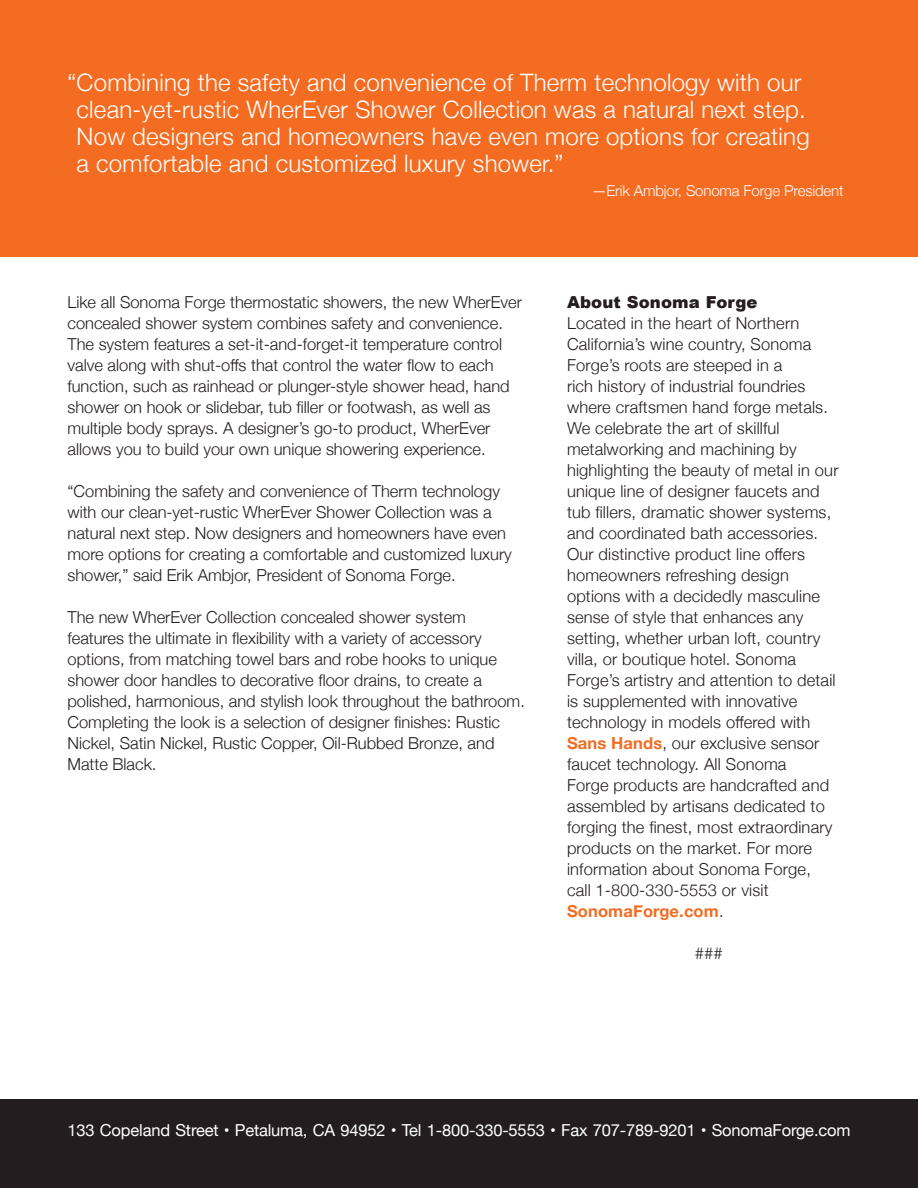
<style>
.page{position:relative;width:918px;height:1188px;background:#fff}
.page>*{position:absolute;margin:0;border:0;box-sizing:border-box;transform-origin:0 0}
.t1{font:300 24px/27px "Helvetica Neue";letter-spacing:.01em;color:#fff}
.t2{font:300 16.5px/21px "Helvetica Neue";color:#231d20}
.t3{font:16.5px "Helvetica Neue";letter-spacing:-.01em;color:#fff}
.t4{font:900 16.5px "Arial";letter-spacing:.01em;color:#231d20}
.t5{font:300 15px "Helvetica Neue";letter-spacing:-.01em;color:#fff}
.s1{font-weight:700;color:#f36c21}
</style>
<div class="page">
<div style="left:0;top:1099px;width:918px;height:89px;background:#231d20"></div>
<div style="left:0;top:0;width:918px;height:256px;background:#f36c21"></div>
<p class="t1" style="left:77px;top:67px;width:735px;text-indent:-9px">“Combining the safety and convenience of Therm technology with our clean-yet-rustic WherEver Shower Collection was a natural next step.<br>Now designers and homeowners have even more options for creating a comfortable and customized luxury shower.”</p>
<p class="t5" style="left:592px;top:179px;width:253px">—Erik Ambjor, Sonoma Forge President</p>
<p class="t2" style="left:68px;top:290px;width:456px">Like all Sonoma Forge thermostatic showers, the new WherEver concealed shower system combines safety and convenience.<br>The system features a set-it-and-forget-it temperature control valve along with shut-offs that control the water flow to each function, such as rainhead or plunger-style shower head, hand shower on hook or slidebar, tub filler or footwash, as well as multiple body sprays. A designer’s go-to product, WherEver allows you to build your own unique showering experience.</p>
<p class="t2" style="left:68px;top:480px;width:446px">“Combining the safety and convenience of Therm technology with our clean-yet-rustic WherEver Shower Collection was a natural next step. Now designers and homeowners have even more options for creating a comfortable and customized luxury shower,” said Erik Ambjor, President of Sonoma Forge.</p>
<p class="t2" style="left:68px;top:606px;width:459px">The new WherEver Collection concealed shower system features the ultimate in flexibility with a variety of accessory options, from matching towel bars and robe hooks to unique shower door handles to decorative floor drains, to create a polished, harmonious, and stylish look throughout the bathroom.<br>Completing the look is a selection of designer finishes: Rustic Nickel, Satin Nickel, Rustic Copper, Oil-Rubbed Bronze, and Matte Black.</p>
<p class="t4" style="left:567px;top:290px;width:192px">About Sonoma Forge</p>
<p class="t2" style="left:567px;top:311px;width:273px">Located in the heart of Northern California’s wine country, Sonoma Forge’s roots are steeped in a<br>rich history of industrial foundries where craftsmen hand forge metals.<br>We celebrate the art of skillful metalworking and machining by highlighting the beauty of metal in our unique line of designer faucets and tub fillers, dramatic shower systems, and coordinated bath accessories.<br>Our distinctive product line offers homeowners refreshing design options with a decidedly masculine sense of style that enhances any setting, whether urban loft, country villa, or boutique hotel. Sonoma Forge’s artistry and attention to detail is supplemented with innovative technology in models offered with <span class="s1">Sans Hands</span>, our exclusive sensor faucet technology. All Sonoma<br>Forge products are handcrafted and assembled by artisans dedicated to forging the finest, most extraordinary products on the market. For more information about Sonoma Forge, call 1-800-330-5553 or visit <span class="s1">SonomaForge.com</span>.</p>
<p class="t2" style="left:695px;top:942px;width:29px">###</p>
<p class="t3" style="left:68px;top:1118px;width:785px">133 Copeland Street • Petaluma, CA 94952 • Tel 1-800-330-5553 • Fax 707-789-9201 • SonomaForge.com</p>
</div>
